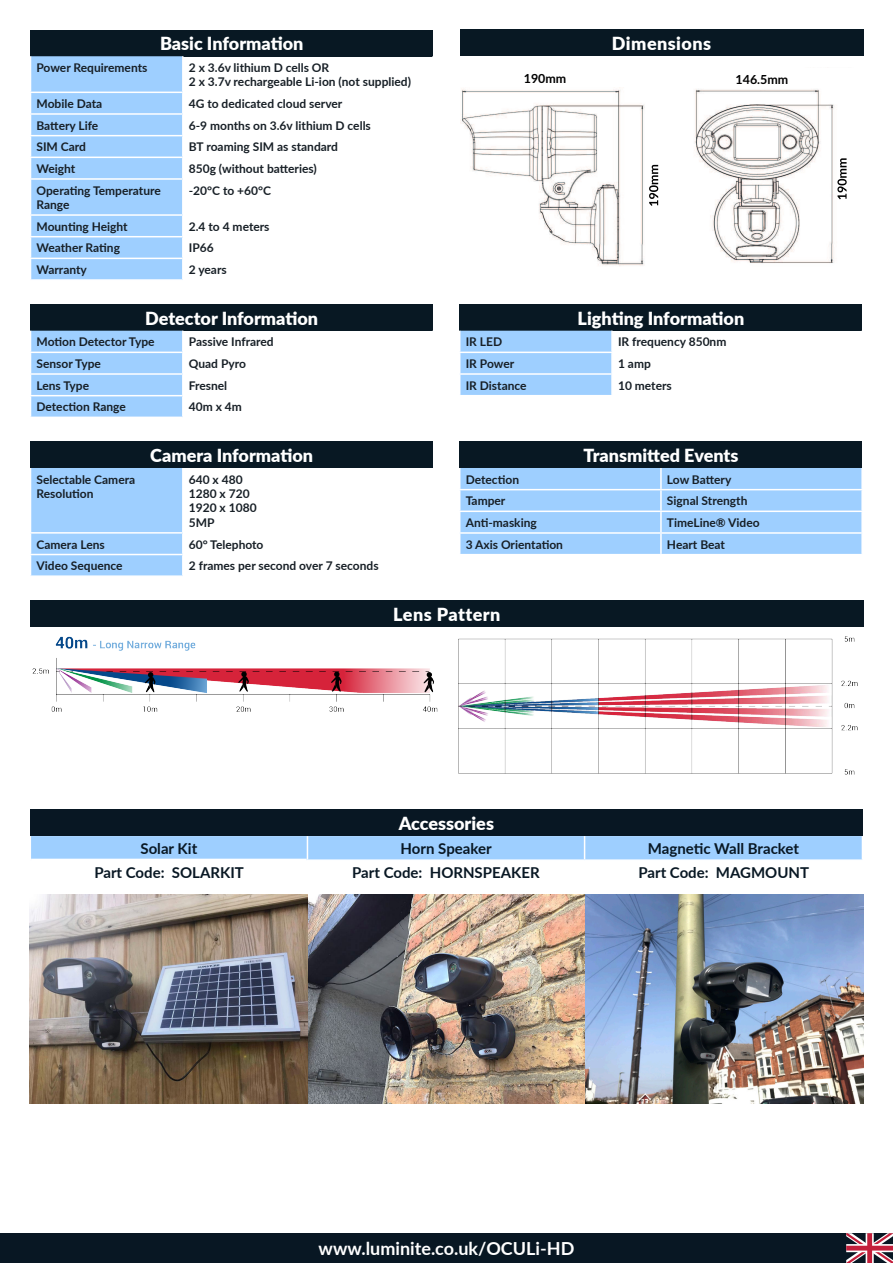
<style>
.page{position:relative;width:893px;height:1263px;background:#fff}
.page>*{position:absolute;margin:0;border:0;box-sizing:border-box;transform-origin:0 0}
.t1{font:900 18px "Lato";color:#fff}
.t2{font:700 18px "Lato";color:#fff}
.t3{font:900 18px "Lato";letter-spacing:.025em;color:#fff}
.t4{font:700 15px "Lato";color:#081723}
.t5{font:700 12.45px "Lato";color:#000001}
.t6{font:700 12px/14.4px "Lato";color:#171f26}
</style>
<div class="page">
<div style="left:0;top:1233px;width:893px;height:30px;background:#081723"></div>
<svg style="left:846px;top:1233px;width:47px;height:30px"></svg>
<div style="left:31px;top:30px;width:402px;height:26px;background:#081823"></div>
<svg style="left:30px;top:56px;width:153px;height:223px;background:#a4d1fe"></svg>
<hr style="left:182px;top:259px;width:2px;height:20px;background:#fff">
<div style="left:31px;top:304px;width:402px;height:27px;background:#081823"></div>
<svg style="left:30px;top:331px;width:153px;height:86px;background:#a5d2ff"></svg>
<hr style="left:182px;top:396px;width:2px;height:21px;background:#fff">
<div style="left:31px;top:441px;width:402px;height:27px;background:#081823"></div>
<div style="left:30px;top:468px;width:153px;height:107px;background:#9ecfff"></div>
<hr style="left:182px;top:555px;width:2px;height:20px;background:#fff">
<div style="left:460px;top:441px;width:402px;height:27px;background:#081823"></div>
<svg style="left:460px;top:468px;width:402px;height:86px;background:#a2d1ff"></svg>
<hr style="left:661px;top:532px;width:202px;height:2px;background:#fff">
<hr style="left:660px;top:534px;width:2px;height:20px;background:#fff">
<hr style="left:861px;top:534px;width:2px;height:20px;background:#fff">
<div style="left:460px;top:304px;width:402px;height:27px;background:#081823"></div>
<svg style="left:460px;top:331px;width:152px;height:64px;background:#a3d1ff"></svg>
<hr style="left:611px;top:375px;width:2px;height:20px;background:#fff">
<img style="left:460px;top:89px;width:185px;height:177px">
<svg style="left:649px;top:165px;width:9px;height:41px"></svg>
<img style="left:694px;top:89px;width:147px;height:174px">
<svg style="left:837px;top:158px;width:10px;height:41px"></svg>
<div style="left:460px;top:30px;width:403px;height:26px;background:#081823"></div>
<div style="left:30px;top:600px;width:834px;height:27px;background:#081823"></div>
<img style="left:30px;top:895px;width:833px;height:208px">
<div style="left:30px;top:810px;width:832px;height:26px;background:#081723"></div>
<svg style="left:31px;top:836px;width:832px;height:24px;background:#a1d0ff"></svg>
<hr style="left:307px;top:859px;width:278px;height:2px;background:#fff">
<img style="left:458px;top:636px;width:400px;height:139px">
<img style="left:32px;top:636px;width:406px;height:76px">
<h1 class="t1" style="left:160px;top:30px;width:145px">Basic Informa琀椀on</h1>
<p class="t6" style="left:37px;top:61px;width:112px">Power Requirements</p>
<p class="t6" style="left:189px;top:61px;width:224px">2 x 3.6v lithium D cells OR<br>2 x 3.7v rechargeable Li-ion (not supplied)</p>
<p class="t6" style="left:37px;top:97px;width:67px">Mobile Data</p>
<p class="t6" style="left:189px;top:97px;width:155px">4G to dedicated cloud server</p>
<p class="t6" style="left:37px;top:118px;width:63px">Ba琀琀ery Life</p>
<p class="t6" style="left:189px;top:119px;width:184px">6-9 months on 3.6v lithium D cells</p>
<p class="t6" style="left:37px;top:140px;width:51px">SIM Card</p>
<p class="t6" style="left:189px;top:140px;width:151px">BT roaming SIM as standard</p>
<p class="t6" style="left:37px;top:162px;width:40px">Weight</p>
<p class="t6" style="left:189px;top:161px;width:130px">850g (without ba琀琀eries)</p>
<p class="t6" style="left:37px;top:183px;width:126px">Opera琀椀ng Temperature<br>Range</p>
<p class="t6" style="left:189px;top:184px;width:84px">-20°C to +60°C</p>
<p class="t6" style="left:37px;top:219px;width:93px">Moun琀椀ng Height</p>
<p class="t6" style="left:189px;top:220px;width:82px">2.4 to 4 meters</p>
<p class="t6" style="left:37px;top:240px;width:85px">Weather Ra琀椀ng</p>
<p class="t6" style="left:189px;top:242px;width:26px">IP66</p>
<p class="t6" style="left:37px;top:263px;width:52px">Warranty</p>
<p class="t6" style="left:189px;top:263px;width:39px">2 years</p>
<h1 class="t1" style="left:145px;top:305px;width:174px">Detector Informa琀椀on</h1>
<p class="t6" style="left:37px;top:334px;width:120px">Mo琀椀on Detector Type</p>
<p class="t6" style="left:189px;top:335px;width:86px">Passive Infrared</p>
<p class="t6" style="left:37px;top:357px;width:66px">Sensor Type</p>
<p class="t6" style="left:189px;top:357px;width:59px">Quad Pyro</p>
<p class="t6" style="left:37px;top:379px;width:54px">Lens Type</p>
<p class="t6" style="left:189px;top:379px;width:40px">Fresnel</p>
<p class="t6" style="left:37px;top:399px;width:91px">Detec琀椀on Range</p>
<p class="t6" style="left:189px;top:400px;width:55px">40m x 4m</p>
<h1 class="t1" style="left:150px;top:442px;width:164px">Camera Informa琀椀on</h1>
<p class="t6" style="left:37px;top:473px;width:100px">Selectable Camera<br>Resolu琀椀on</p>
<p class="t6" style="left:189px;top:473px;width:69px">640 x 480<br>1280 x 720<br>1920 x 1080<br>5MP</p>
<p class="t6" style="left:37px;top:538px;width:70px">Camera Lens</p>
<p class="t6" style="left:189px;top:538px;width:76px">60° Telephoto</p>
<p class="t6" style="left:37px;top:559px;width:88px">Video Sequence</p>
<p class="t6" style="left:189px;top:559px;width:191px">2 frames per second over 7 seconds</p>
<h1 class="t3" style="left:612px;top:37px;width:101px">Dimensions</h1>
<p class="t5" style="left:524px;top:72px;width:44px">190mm</p>
<p class="t5" style="left:736px;top:72px;width:54px">146.5mm</p>
<h1 class="t1" style="left:578px;top:305px;width:168px">Ligh琀椀ng Informa琀椀on</h1>
<p class="t6" style="left:466px;top:335px;width:38px">IR LED</p>
<p class="t6" style="left:618px;top:335px;width:110px">IR frequency 850nm</p>
<p class="t6" style="left:466px;top:357px;width:50px">IR Power</p>
<p class="t6" style="left:618px;top:357px;width:34px">1 amp</p>
<p class="t6" style="left:466px;top:379px;width:62px">IR Distance</p>
<p class="t6" style="left:618px;top:379px;width:55px">10 meters</p>
<h1 class="t1" style="left:583px;top:442px;width:157px">Transmi琀琀ed Events</h1>
<p class="t6" style="left:466px;top:472px;width:55px">Detec琀椀on</p>
<p class="t6" style="left:667px;top:472px;width:66px">Low Ba琀琀ery</p>
<p class="t6" style="left:466px;top:494px;width:41px">Tamper</p>
<p class="t6" style="left:667px;top:494px;width:82px">Signal Strength</p>
<p class="t6" style="left:466px;top:515px;width:73px">An琀椀-masking</p>
<p class="t6" style="left:667px;top:516px;width:94px">TimeLine® Video</p>
<p class="t6" style="left:466px;top:536px;width:99px">3 Axis Orienta琀椀on</p>
<p class="t6" style="left:667px;top:538px;width:60px">Heart Beat</p>
<h1 class="t3" style="left:393px;top:607px;width:109px">Lens Pattern</h1>
<h1 class="t1" style="left:399px;top:816px;width:97px">Accessories</h1>
<p class="t4" style="left:140px;top:842px;width:58px">Solar Kit</p>
<p class="t4" style="left:401px;top:842px;width:93px">Horn Speaker</p>
<p class="t4" style="left:648px;top:838px;width:153px">Magne琀椀c Wall Bracket</p>
<p class="t4" style="left:94px;top:866px;width:151px">Part Code: SOLARKIT</p>
<p class="t4" style="left:352px;top:866px;width:189px">Part Code: HORNSPEAKER</p>
<p class="t4" style="left:638px;top:866px;width:172px">Part Code: MAGMOUNT</p>
<h1 class="t2" style="left:319px;top:1238px;width:257px">www.luminite.co.uk/OCULi-HD</h1>
</div>
